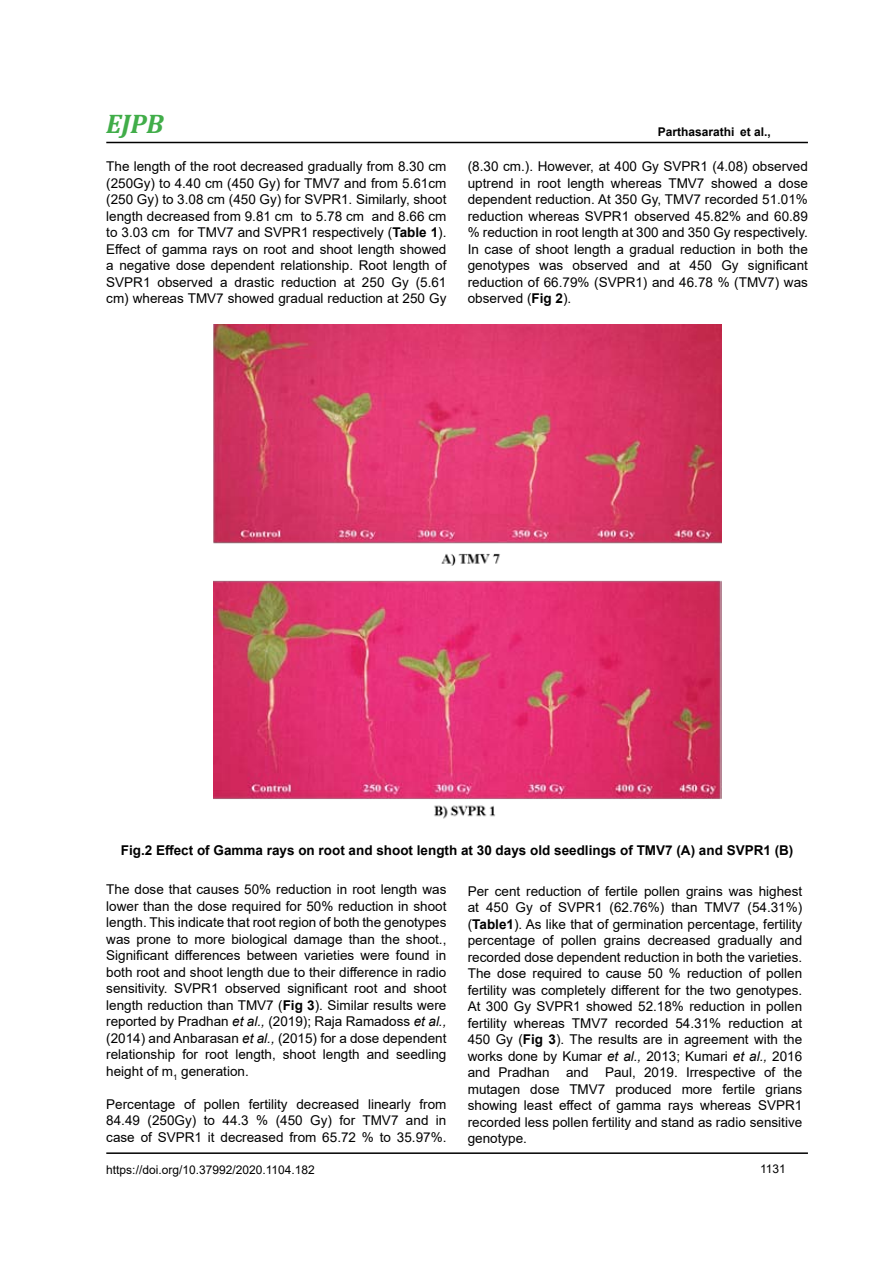
<style>
.page{position:relative;width:893px;height:1263px;background:#fff}
.page>*{position:absolute;margin:0;border:0;box-sizing:border-box;transform-origin:0 0}
.t1{font:italic 700 27px "Cambria";color:#41ad49}
.t2{font:13.5px/16.5px "Arial";color:#000;text-align:justify}
.t3{font:700 13.5px "Arial";color:#000}
.t4{font:12px "Arial";color:#000}
.t5{font:700 12px "Arial";color:#000}
.s1{font-weight:700}
.s2{font-style:italic}
</style>
<div class="page">
<hr style="left:106px;top:1152px;width:702px;height:2px;background:#000">
<hr style="left:106px;top:142px;width:702px;height:1px;background:#000">
<img style="left:214px;top:325px;width:508px;height:494px">
<h1 class="t1" style="left:106px;top:105px;width:59px">EJPB</h1>
<p class="t5" style="left:658px;top:123px;width:114px">Parthasarathi et al.,</p>
<p class="t2" style="left:106px;top:158px;width:342px">The length of the root decreased gradually from 8.30 cm (250Gy) to 4.40 cm (450 Gy) for TMV7 and from 5.61cm (250 Gy) to 3.08 cm (450 Gy) for SVPR1. Similarly, shoot length decreased from 9.81 cm to 5.78 cm and 8.66 cm to 3.03 cm for TMV7 and SVPR1 respectively (<span class="s1">Table 1</span>).<br>Effect of gamma rays on root and shoot length showed a negative dose dependent relationship. Root length of SVPR1 observed a drastic reduction at 250 Gy (5.61 cm) whereas TMV7 showed gradual reduction at 250 Gy</p>
<p class="t2" style="left:468px;top:158px;width:342px">(8.30 cm.). However, at 400 Gy SVPR1 (4.08) observed uptrend in root length whereas TMV7 showed a dose dependent reduction. At 350 Gy, TMV7 recorded 51.01% reduction whereas SVPR1 observed 45.82% and 60.89 % reduction in root length at 300 and 350 Gy respectively.<br>In case of shoot length a gradual reduction in both the genotypes was observed and at 450 Gy significant reduction of 66.79% (SVPR1) and 46.78 % (TMV7) was observed (<span class="s1">Fig 2</span>).</p>
<p class="t3" style="left:121px;top:840px;width:674px">Fig.2 Effect of Gamma rays on root and shoot length at 30 days old seedlings of TMV7 (A) and SVPR1 (B)</p>
<p class="t2" style="left:106px;top:881px;width:342px">The dose that causes 50% reduction in root length was lower than the dose required for 50% reduction in shoot length. This indicate that root region of both the genotypes was prone to more biological damage than the shoot., Significant differences between varieties were found in both root and shoot length due to their difference in radio sensitivity. SVPR1 observed significant root and shoot length reduction than TMV7 (<span class="s1">Fig 3</span>). Similar results were reported by Pradhan <span class="s2">et al.,</span> (2019); Raja Ramadoss <span class="s2">et al., </span>(2014) and Anbarasan <span class="s2">et al.,</span> (2015) for a dose dependent relationship for root length, shoot length and seedling height of m<sub>1</sub> generation.</p>
<p class="t2" style="left:106px;top:1096px;width:342px">Percentage of pollen fertility decreased linearly from 84.49 (250Gy) to 44.3 % (450 Gy) for TMV7 and in case of SVPR1 it decreased from 65.72 % to 35.97%.</p>
<p class="t2" style="left:468px;top:883px;width:336px">Per cent reduction of fertile pollen grains was highest at 450 Gy of SVPR1 (62.76%) than TMV7 (54.31%) (<span class="s1">Table1</span>). As like that of germination percentage, fertility percentage of pollen grains decreased gradually and recorded dose dependent reduction in both the varieties.<br>The dose required to cause 50 % reduction of pollen fertility was completely different for the two genotypes.<br>At 300 Gy SVPR1 showed 52.18% reduction in pollen fertility whereas TMV7 recorded 54.31% reduction at 450 Gy (<span class="s1">Fig 3</span>). The results are in agreement with the works done by Kumar <span class="s2">et al.,</span> 2013; Kumari <span class="s2">et al.,</span> 2016 and Pradhan and Paul, 2019. Irrespective of the mutagen dose TMV7 produced more fertile grians showing least effect of gamma rays whereas SVPR1 recorded less pollen fertility and stand as radio sensitive genotype.</p>
<p class="t4" style="left:106px;top:1161px;width:210px">https://doi.org/10.37992/2020.1104.182</p>
<p class="t4" style="left:760px;top:1160px;width:27px">1131</p>
</div>
